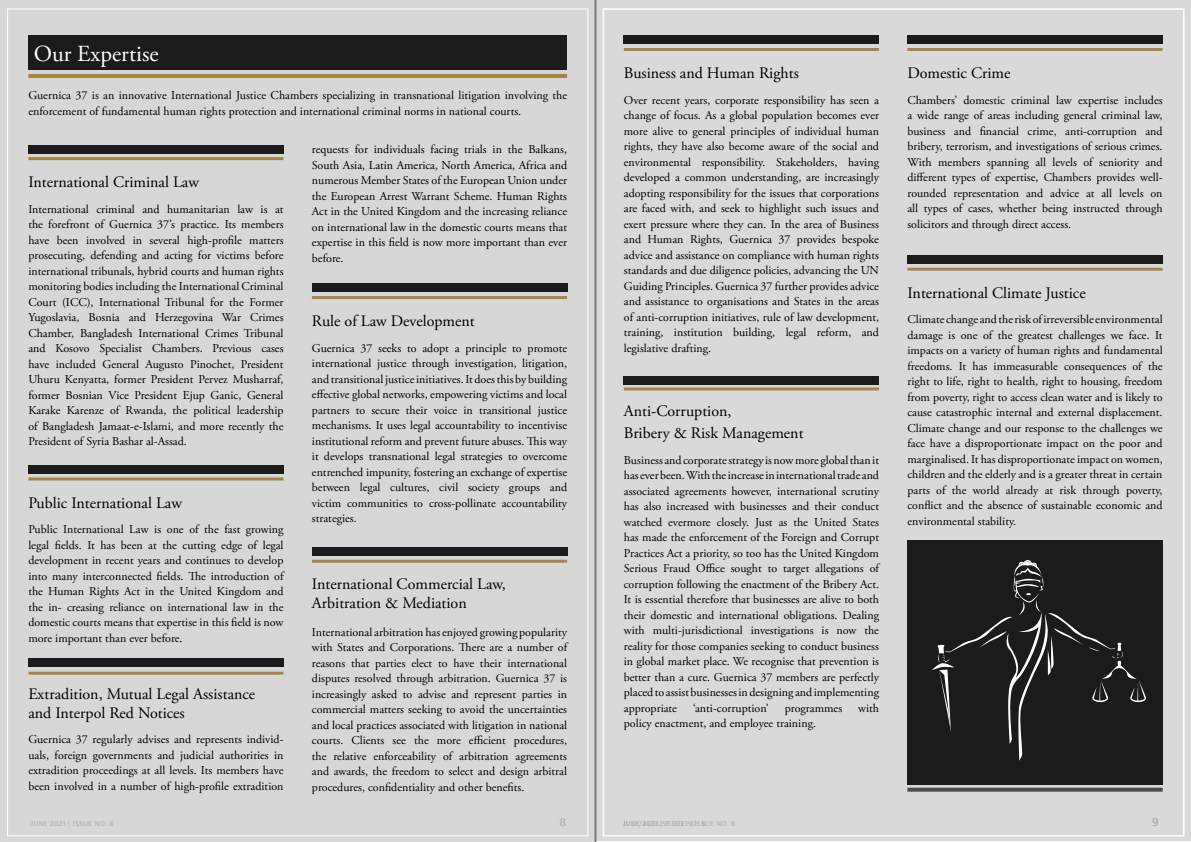
<style>
.page{position:relative;width:1191px;height:842px;background:#fff}
.page>*{position:absolute;margin:0;border:0;box-sizing:border-box;transform-origin:0 0}
.t1{font:23px "Adobe Garamond Pro";color:#fff}
.t2{font:16px/19px "Adobe Garamond Pro";color:#000}
.t3{font:12px/15.5px "Adobe Garamond Pro";color:#000;text-align:justify}
.t4{font:12px "Arsenal";color:#a7a7a7}
.t5{font:7.5px "Arsenal";letter-spacing:.05em;color:#a7a7a7}
</style>
<div class="page">
<div style="left:596px;top:0;width:595px;height:841px;background:#d7d7d7"></div>
<div style="left:907px;top:540px;width:255px;height:245px;background:#1b1b1b"></div>
<svg style="left:932px;top:560px;width:214px;height:200px"></svg>
<div style="left:624px;top:35px;width:255px;height:9px;background:#1b1b1b"></div>
<div style="left:624px;top:376px;width:255px;height:9px;background:#1b1b1b"></div>
<div style="left:907px;top:35px;width:255px;height:9px;background:#1b1b1b"></div>
<div style="left:907px;top:255px;width:255px;height:9px;background:#1b1b1b"></div>
<hr style="left:624px;top:48px;width:255px;height:3px;background:#a5854a">
<hr style="left:907px;top:48px;width:255px;height:3px;background:#a5854a">
<hr style="left:907px;top:268px;width:255px;height:3px;background:#a5854a">
<svg style="left:907px;top:788px;width:255px;height:4px"></svg>
<div style="left:0;top:0;width:595px;height:842px;background:#d7d7d7"></div>
<div style="left:28px;top:35px;width:539px;height:35px;background:#1b1b1b"></div>
<div style="left:28px;top:465px;width:255px;height:9px;background:#1b1b1b"></div>
<div style="left:28px;top:145px;width:255px;height:9px;background:#1b1b1b"></div>
<div style="left:312px;top:283px;width:255px;height:9px;background:#1b1b1b"></div>
<div style="left:312px;top:547px;width:255px;height:9px;background:#1b1b1b"></div>
<div style="left:28px;top:658px;width:255px;height:9px;background:#1b1b1b"></div>
<hr style="left:28px;top:74px;width:539px;height:4px;background:#a5854a">
<hr style="left:28px;top:157px;width:255px;height:3px;background:#a5854a">
<hr style="left:594px;top:0;width:2px;height:842px;background:#000">
<hr style="left:312px;top:296px;width:255px;height:3px;background:#a5854a">
<hr style="left:28px;top:477px;width:255px;height:3px;background:#a5854a">
<hr style="left:28px;top:672px;width:255px;height:3px;background:#a5854a">
<hr style="left:312px;top:560px;width:255px;height:3px;background:#a5854a">
<hr style="left:624px;top:387px;width:255px;height:3px;background:#a5854a">
<h1 class="t1" style="left:34px;top:40px;width:126px">Our Expertise</h1>
<p class="t3" style="left:28px;top:88px;width:540px">Guernica 37 is an innovative International Justice Chambers specializing in transnational litigation involving the enforcement of fundamental human rights protection and international criminal norms in national courts.</p>
<h2 class="t2" style="left:28px;top:173px;width:172px">International Criminal Law</h2>
<p class="t3" style="left:28px;top:202px;width:257px">International criminal and humanitarian law is at the forefront of Guernica 37’s practice. Its members have been involved in several high-profile matters prosecuting, defending and acting for victims before international tribunals, hybrid courts and human rights monitoring bodies including the International Criminal Court (ICC), International Tribunal for the Former Yugoslavia, Bosnia and Herzegovina War Crimes Chamber, Bangladesh International Crimes Tribunal and Kosovo Specialist Chambers. Previous cases have included General Augusto Pinochet, President Uhuru Kenyatta, former President Pervez Musharraf, former Bosnian Vice President Ejup Ganic, General Karake Karenze of Rwanda, the political leadership of Bangladesh Jamaat-e-Islami, and more recently the President of Syria Bashar al-Assad.</p>
<h2 class="t2" style="left:28px;top:494px;width:155px">Public International Law</h2>
<p class="t3" style="left:28px;top:522px;width:257px">Public International Law is one of the fast growing legal fields. It has been at the cutting edge of legal development in recent years and continues to develop into many interconnected fields. The introduction of the Human Rights Act in the United Kingdom and the in- creasing reliance on international law in the domestic courts means that expertise in this field is now more important than ever before.</p>
<h2 class="t2" style="left:28px;top:685px;width:228px">Extradition, Mutual Legal Assistance and Interpol Red Notices</h2>
<p class="t3" style="left:28px;top:732px;width:257px">Guernica 37 regularly advises and represents individ&shy;uals, foreign governments and judicial authorities in extradition proceedings at all levels. Its members have been involved in a number of high-profile extradition</p>
<p class="t3" style="left:312px;top:142px;width:257px">requests for individuals facing trials in the Balkans, South Asia, Latin America, North America, Africa and numerous Member States of the European Union under the European Arrest Warrant Scheme. Human Rights Act in the United Kingdom and the increasing reliance on international law in the domestic courts means that expertise in this field is now more important than ever before.</p>
<h2 class="t2" style="left:312px;top:312px;width:164px">Rule of Law Development</h2>
<p class="t3" style="left:312px;top:341px;width:257px">Guernica 37 seeks to adopt a principle to promote international justice through investigation, litigation, and transitional justice initiatives. It does this by building effective global networks, empowering victims and local partners to secure their voice in transitional justice mechanisms. It uses legal accountability to incentivise institutional reform and prevent future abuses. This way it develops transnational legal strategies to overcome entrenched impunity, fostering an exchange of expertise between legal cultures, civil society groups and victim communities to cross-pollinate accountability strategies.</p>
<h2 class="t2" style="left:312px;top:575px;width:195px">International Commercial Law,<br>Arbitration &amp; Mediation</h2>
<p class="t3" style="left:312px;top:624px;width:257px">International arbitration has enjoyed growing popularity with States and Corporations. There are a number of reasons that parties elect to have their international disputes resolved through arbitration. Guernica 37 is increasingly asked to advise and represent parties in commercial matters seeking to avoid the uncertainties and local practices associated with litigation in national courts. Clients see the more efficient procedures, the relative enforceability of arbitration agreements and awards, the freedom to select and design arbitral procedures, confidentiality and other benefits.</p>
<h2 class="t2" style="left:624px;top:64px;width:176px">Business and Human Rights</h2>
<h2 class="t2" style="left:907px;top:64px;width:104px">Domestic Crime</h2>
<p class="t3" style="left:907px;top:93px;width:257px">Chambers’ domestic criminal law expertise includes a wide range of areas including general criminal law, business and financial crime, anti-corruption and bribery, terrorism, and investigations of serious crimes.<br>With members spanning all levels of seniority and different types of expertise, Chambers provides well&shy;rounded representation and advice at all levels on all types of cases, whether being instructed through solicitors and through direct access.</p>
<p class="t3" style="left:624px;top:93px;width:257px">Over recent years, corporate responsibility has seen a change of focus. As a global population becomes ever more alive to general principles of individual human rights, they have also become aware of the social and environmental responsibility. Stakeholders, having developed a common understanding, are increasingly adopting responsibility for the issues that corporations are faced with, and seek to highlight such issues and exert pressure where they can. In the area of Business and Human Rights, Guernica 37 provides bespoke advice and assistance on compliance with human rights standards and due diligence policies, advancing the UN Guiding Principles. Guernica 37 further provides advice and assistance to organisations and States in the areas of anti-corruption initiatives, rule of law development, training, institution building, legal reform, and legislative drafting.</p>
<h2 class="t2" style="left:907px;top:284px;width:180px">International Climate Justice</h2>
<p class="t3" style="left:907px;top:312px;width:257px">Climate change and the risk of irreversible environmental damage is one of the greatest challenges we face. It impacts on a variety of human rights and fundamental freedoms. It has immeasurable consequences of the right to life, right to health, right to housing, freedom from poverty, right to access clean water and is likely to cause catastrophic internal and external displacement.<br>Climate change and our response to the challenges we face have a disproportionate impact on the poor and marginalised. It has disproportionate impact on women, children and the elderly and is a greater threat in certain parts of the world already at risk through poverty, conflict and the absence of sustainable economic and environmental stability.</p>
<h2 class="t2" style="left:624px;top:400px;width:181px;line-height:22px">Anti-Corruption,<br>Bribery &amp; Risk Management</h2>
<p class="t3" style="left:624px;top:453px;width:257px">Business and corporate strategy is now more global than it has ever been. With the increase in international trade and associated agreements however, international scrutiny has also increased with businesses and their conduct watched evermore closely. Just as the United States has made the enforcement of the Foreign and Corrupt Practices Act a priority, so too has the United Kingdom Serious Fraud Office sought to target allegations of corruption following the enactment of the Bribery Act.<br>It is essential therefore that businesses are alive to both their domestic and international obligations. Dealing with multi-jurisdictional investigations is now the reality for those companies seeking to conduct business in global market place. We recognise that prevention is better than a cure. Guernica 37 members are perfectly placed to assist businesses in designing and implementing appropriate</p>
<p class="t3" style="left:693px;top:701px;width:77px">‘anti-corruption’</p>
<p class="t3" style="left:784px;top:701px;width:59px">programmes</p>
<p class="t3" style="left:858px;top:701px;width:22px">with</p>
<p class="t3" style="left:624px;top:716px;width:194px">policy enactment, and employee training.</p>
<p class="t5" style="left:28px;top:819px;width:113px">JULY/AUGUST 2021 | ISSUE NO. 8</p>
<p class="t4" style="left:557px;top:814px;width:8px">8</p>
<p class="t5" style="left:631px;top:819px;width:105px">LY/AUGUST 2021 | ISSUE NO. 8</p>
<p class="t5" style="left:31px;top:819px;width:84px">JUNE 2021 | ISSUE NO. 8</p>
<p class="t4" style="left:560px;top:814px;width:8px">8</p>
<p class="t5" style="left:623px;top:819px;width:84px">JUNE 2021 | ISSUE NO. 8</p>
<p class="t4" style="left:1152px;top:814px;width:8px">9</p>
</div>
